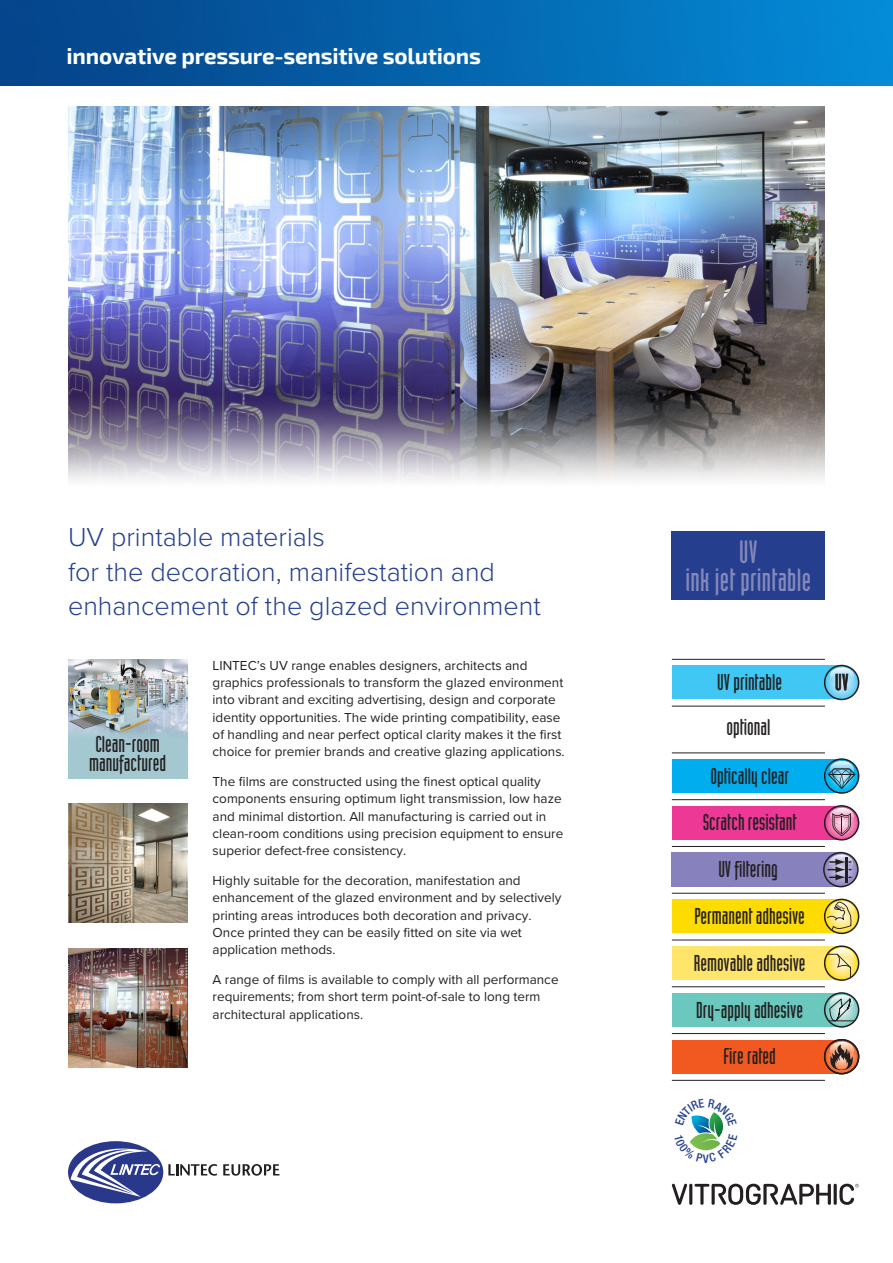
<style>
.page{position:relative;width:893px;height:1263px;background:#fff}
.page>*{position:absolute;margin:0;border:0;box-sizing:border-box;transform-origin:0 0}
.t1{font:31.5px/28.5px "Industria Solid";letter-spacing:.01em;color:#8688ba;text-align:center}
.Heading{font:300 27px/34.5px "Proxima Nova";color:#253f8e}
.t2{font:22.5px/18.8px "Industria Solid";color:#231f20}
.t3{font:700 22.5px "Exo 2";letter-spacing:-.01em;color:#fff}
.Copy{font:13.5px/17.2px "Proxima Nova";color:#231f20}
</style>
<div class="page">
<div style="left:672px;top:852px;width:170px;height:34px;background:#8781bd"></div>
<svg style="left:823px;top:852px;width:36px;height:35px"></svg>
<div style="left:672px;top:806px;width:170px;height:34px;background:#ed3896"></div>
<svg style="left:824px;top:805px;width:35px;height:35px"></svg>
<div style="left:672px;top:946px;width:170px;height:34px;background:#ffe569"></div>
<svg style="left:824px;top:945px;width:35px;height:36px"></svg>
<div style="left:672px;top:993px;width:170px;height:34px;background:#6bc8be"></div>
<svg style="left:824px;top:992px;width:35px;height:36px"></svg>
<div style="left:672px;top:759px;width:170px;height:34px;background:#00aeef"></div>
<svg style="left:824px;top:758px;width:35px;height:36px"></svg>
<div style="left:672px;top:899px;width:170px;height:34px;background:#ffdc01"></div>
<svg style="left:824px;top:899px;width:35px;height:35px"></svg>
<div style="left:672px;top:665px;width:170px;height:34px;background:#40c7f4"></div>
<svg style="left:824px;top:665px;width:35px;height:35px"></svg>
<hr style="left:672px;top:659px;width:153px;height:1px;background:#231f20">
<hr style="left:672px;top:706px;width:153px;height:1px;background:#231f20">
<hr style="left:672px;top:753px;width:153px;height:1px;background:#231f20">
<hr style="left:672px;top:799px;width:153px;height:1px;background:#231f20">
<hr style="left:672px;top:846px;width:153px;height:1px;background:#231f20">
<hr style="left:672px;top:893px;width:153px;height:1px;background:#231f20">
<hr style="left:672px;top:940px;width:153px;height:1px;background:#231f20">
<hr style="left:672px;top:986px;width:153px;height:1px;background:#231f20">
<hr style="left:672px;top:1033px;width:153px;height:1px;background:#231f20">
<hr style="left:672px;top:1080px;width:153px;height:1px;background:#231f20">
<div style="left:672px;top:531px;width:153px;height:69px;background:#253f8e"></div>
<div style="left:68px;top:659px;width:119px;height:119px;background:#a4c8d0"></div>
<img style="left:68px;top:659px;width:119px;height:77px">
<img style="left:0;top:0;width:893px;height:85px">
<div style="left:68px;top:1141px;width:95px;height:62px;background:#2a388b;border-radius:50%"></div>
<svg style="left:71px;top:1145px;width:89px;height:52px"></svg>
<svg style="left:168px;top:1164px;width:49px;height:12px"></svg>
<svg style="left:223px;top:1164px;width:56px;height:12px"></svg>
<img style="left:68px;top:106px;width:757px;height:285px">
<img style="left:68px;top:804px;width:119px;height:119px">
<img style="left:68px;top:948px;width:119px;height:119px">
<img style="left:68px;top:391px;width:757px;height:90px">
<svg style="left:672px;top:1184px;width:187px;height:21px"></svg>
<div style="left:672px;top:1040px;width:170px;height:34px;background:#f15921"></div>
<svg style="left:824px;top:1039px;width:35px;height:35px"></svg>
<svg style="left:689px;top:1112px;width:34px;height:39px"></svg>
<p class="t3" style="left:67px;top:42px;width:416px">innovative pressure-sensitive solutions</p>
<p class="Heading" style="left:68px;top:518px;width:474px">UV printable materials<br>for the decoration, manifestation and enhancement of the glazed environment</p>
<p class="t2" style="left:89px;top:735px;width:78px">Clean-room manufactured</p>
<p class="Copy" style="left:213px;top:656px;width:354px">LINTEC’s UV range enables designers, architects and graphics professionals to transform the glazed environment into vibrant and exciting advertising, design and corporate identity opportunities. The wide printing compatibility, ease of handling and near perfect optical clarity makes it the first choice for premier brands and creative glazing applications.</p>
<p class="Copy" style="left:213px;top:772px;width:352px">The films are constructed using the finest optical quality components ensuring optimum light transmission, low haze and minimal distortion. All manufacturing is carried out in clean-room conditions using precision equipment to ensure superior defect-free consistency.</p>
<p class="Copy" style="left:213px;top:871px;width:350px">Highly suitable for the decoration, manifestation and enhancement of the glazed environment and by selectively printing areas introduces both decoration and privacy.<br>Once printed they can be easily fitted on site via wet application methods.</p>
<p class="Copy" style="left:213px;top:970px;width:347px">A range of films is available to comply with all performance requirements; from short term point-of-sale to long term architectural applications.</p>
<p class="t1" style="left:686px;top:537px;width:127px">UV<br>ink jet printable</p>
<p class="t2" style="left:717px;top:673px;width:66px">UV printable</p>
<p class="t2" style="left:726px;top:718px;width:46px">optional</p>
<p class="t2" style="left:710px;top:766px;width:80px">Optically clear</p>
<p class="t2" style="left:703px;top:813px;width:95px">Scratch resistant</p>
<p class="t2" style="left:718px;top:860px;width:61px">UV filtering</p>
<p class="t2" style="left:694px;top:906px;width:112px">Permanent adhesive</p>
<p class="t2" style="left:694px;top:953px;width:113px">Removable adhesive</p>
<p class="t2" style="left:696px;top:1000px;width:108px">Dry-apply adhesive</p>
<p class="t2" style="left:723px;top:1047px;width:54px">Fire rated</p>
</div>
